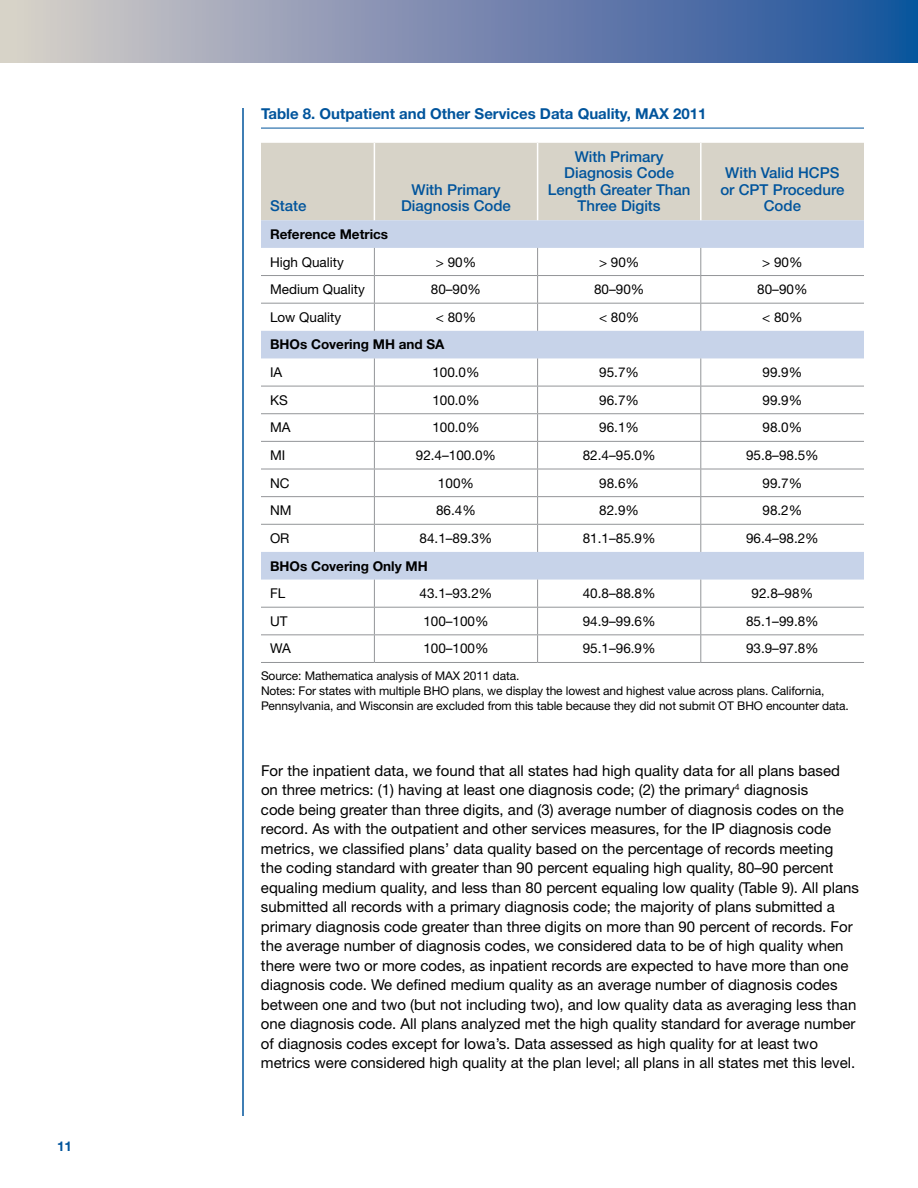
<style>
.page{position:relative;width:918px;height:1188px;background:#fff}
.page>*{position:absolute;margin:0;border:0;box-sizing:border-box;transform-origin:0 0}
.t1{font:15px/19.5px "Helvetica Neue LT Std";color:#000}
.table_head{font:500 15px/16.5px "Helvetica Neue LT Std";color:#00549c;text-align:center}
.t2{font:700 15px "Helvetica Neue LT Std";color:#00549c}
.table_text{font:13.5px "Helvetica Neue LT Std";color:#000}
.table_text-2{font:700 13.5px "Helvetica Neue LT Std";color:#000}
.t3{font:700 13.5px "Helvetica Neue LT Std";color:#00549c}
.t4{font:12px/15px "Helvetica Neue LT Std";letter-spacing:-.01em;color:#000}
</style>
<div class="page">
<hr style="left:242px;top:108px;width:2px;height:1008px;background:#00549c">
<div style="left:0;top:0;width:918px;height:63px;background:linear-gradient(to right,#dacdc8,#1a4e9b)"></div>
<hr style="left:261px;top:128px;width:603px;height:1px;background:#00549c">
<div style="left:261px;top:143px;width:603px;height:77px;background:#d7d3c8"></div>
<svg style="left:261px;top:220px;width:603px;height:360px"></svg>
<svg style="left:374px;top:248px;width:1px;height:83px"></svg>
<svg style="left:537px;top:248px;width:1px;height:83px"></svg>
<svg style="left:700px;top:248px;width:1px;height:83px"></svg>
<svg style="left:374px;top:358px;width:1px;height:194px"></svg>
<svg style="left:537px;top:358px;width:1px;height:194px"></svg>
<svg style="left:700px;top:358px;width:1px;height:194px"></svg>
<svg style="left:374px;top:580px;width:1px;height:82px"></svg>
<svg style="left:537px;top:580px;width:1px;height:82px"></svg>
<svg style="left:700px;top:580px;width:1px;height:82px"></svg>
<hr style="left:261px;top:275px;width:113px;height:1px;background:#939598">
<hr style="left:374px;top:275px;width:164px;height:1px;background:#939598">
<hr style="left:538px;top:275px;width:163px;height:1px;background:#939598">
<hr style="left:701px;top:275px;width:163px;height:1px;background:#939598">
<hr style="left:261px;top:303px;width:113px;height:1px;background:#939598">
<hr style="left:374px;top:303px;width:164px;height:1px;background:#939598">
<hr style="left:538px;top:303px;width:163px;height:1px;background:#939598">
<hr style="left:701px;top:303px;width:163px;height:1px;background:#939598">
<hr style="left:261px;top:386px;width:113px;height:1px;background:#939598">
<hr style="left:374px;top:386px;width:164px;height:1px;background:#939598">
<hr style="left:538px;top:386px;width:163px;height:1px;background:#939598">
<hr style="left:701px;top:386px;width:163px;height:1px;background:#939598">
<hr style="left:261px;top:413px;width:113px;height:1px;background:#939598">
<hr style="left:374px;top:413px;width:164px;height:1px;background:#939598">
<hr style="left:538px;top:413px;width:163px;height:1px;background:#939598">
<hr style="left:701px;top:413px;width:163px;height:1px;background:#939598">
<hr style="left:261px;top:441px;width:113px;height:1px;background:#939598">
<hr style="left:374px;top:441px;width:164px;height:1px;background:#939598">
<hr style="left:538px;top:441px;width:163px;height:1px;background:#939598">
<hr style="left:701px;top:441px;width:163px;height:1px;background:#939598">
<hr style="left:261px;top:469px;width:113px;height:1px;background:#939598">
<hr style="left:374px;top:469px;width:164px;height:1px;background:#939598">
<hr style="left:538px;top:469px;width:163px;height:1px;background:#939598">
<hr style="left:701px;top:469px;width:163px;height:1px;background:#939598">
<hr style="left:261px;top:496px;width:113px;height:1px;background:#939598">
<hr style="left:374px;top:496px;width:164px;height:1px;background:#939598">
<hr style="left:538px;top:496px;width:163px;height:1px;background:#939598">
<hr style="left:701px;top:496px;width:163px;height:1px;background:#939598">
<hr style="left:261px;top:524px;width:113px;height:1px;background:#939598">
<hr style="left:374px;top:524px;width:164px;height:1px;background:#939598">
<hr style="left:538px;top:524px;width:163px;height:1px;background:#939598">
<hr style="left:701px;top:524px;width:163px;height:1px;background:#939598">
<hr style="left:261px;top:607px;width:113px;height:1px;background:#939598">
<hr style="left:374px;top:607px;width:164px;height:1px;background:#939598">
<hr style="left:538px;top:607px;width:163px;height:1px;background:#939598">
<hr style="left:701px;top:607px;width:163px;height:1px;background:#939598">
<hr style="left:261px;top:634px;width:113px;height:1px;background:#939598">
<hr style="left:374px;top:634px;width:164px;height:1px;background:#939598">
<hr style="left:538px;top:634px;width:163px;height:1px;background:#939598">
<hr style="left:701px;top:634px;width:163px;height:1px;background:#939598">
<hr style="left:261px;top:662px;width:113px;height:1px;background:#939598">
<hr style="left:374px;top:662px;width:164px;height:1px;background:#939598">
<hr style="left:538px;top:662px;width:163px;height:1px;background:#939598">
<hr style="left:701px;top:662px;width:163px;height:1px;background:#939598">
<hr style="left:374px;top:143px;width:1px;height:77px;background:#fff">
<hr style="left:537px;top:143px;width:1px;height:77px;background:#fff">
<hr style="left:700px;top:143px;width:2px;height:77px;background:#fff">
<p class="t3" style="left:57px;top:1138px;width:17px">11</p>
<p class="t2" style="left:261px;top:104px;width:447px">Table 8. Outpatient and Other Services Data Quality, MAX 2011</p>
<p class="table_head" style="left:270px;top:198px;width:38px">State</p>
<p class="table_head" style="left:401px;top:181px;width:111px">With Primary<br>Diagnosis Code</p>
<p class="table_head" style="left:548px;top:148px;width:144px">With Primary<br>Diagnosis Code<br>Length Greater Than<br>Three Digits</p>
<p class="table_head" style="left:720px;top:165px;width:125px">With Valid HCPS or CPT Procedure<br>Code</p>
<p class="table_text-2" style="left:270px;top:226px;width:120px">Reference Metrics</p>
<p class="table_text" style="left:270px;top:254px;width:75px">High Quality</p>
<p class="table_text" style="left:436px;top:254px;width:42px">&gt; 90%</p>
<p class="table_text" style="left:599px;top:254px;width:42px">&gt; 90%</p>
<p class="table_text" style="left:762px;top:254px;width:42px">&gt; 90%</p>
<p class="table_text" style="left:270px;top:281px;width:96px">Medium Quality</p>
<p class="table_text" style="left:431px;top:281px;width:52px">80–90%</p>
<p class="table_text" style="left:594px;top:281px;width:52px">80–90%</p>
<p class="table_text" style="left:757px;top:281px;width:52px">80–90%</p>
<p class="table_text" style="left:270px;top:309px;width:73px">Low Quality</p>
<p class="table_text" style="left:436px;top:309px;width:42px">&lt; 80%</p>
<p class="table_text" style="left:599px;top:309px;width:42px">&lt; 80%</p>
<p class="table_text" style="left:762px;top:309px;width:42px">&lt; 80%</p>
<p class="table_text-2" style="left:270px;top:336px;width:176px">BHOs Covering MH and SA</p>
<p class="table_text" style="left:270px;top:364px;width:14px">IA</p>
<p class="table_text" style="left:432px;top:364px;width:49px">100.0%</p>
<p class="table_text" style="left:599px;top:364px;width:41px">95.7%</p>
<p class="table_text" style="left:763px;top:364px;width:41px">99.9%</p>
<p class="table_text" style="left:270px;top:392px;width:19px">KS</p>
<p class="table_text" style="left:432px;top:392px;width:49px">100.0%</p>
<p class="table_text" style="left:599px;top:392px;width:41px">96.7%</p>
<p class="table_text" style="left:763px;top:392px;width:41px">99.9%</p>
<p class="table_text" style="left:270px;top:419px;width:22px">MA</p>
<p class="table_text" style="left:432px;top:419px;width:49px">100.0%</p>
<p class="table_text" style="left:599px;top:419px;width:41px">96.1%</p>
<p class="table_text" style="left:763px;top:419px;width:41px">98.0%</p>
<p class="table_text" style="left:270px;top:447px;width:17px">MI</p>
<p class="table_text" style="left:416px;top:447px;width:82px">92.4–100.0%</p>
<p class="table_text" style="left:583px;top:447px;width:74px">82.4–95.0%</p>
<p class="table_text" style="left:746px;top:447px;width:74px">95.8–98.5%</p>
<p class="table_text" style="left:270px;top:475px;width:21px">NC</p>
<p class="table_text" style="left:438px;top:475px;width:38px">100%</p>
<p class="table_text" style="left:599px;top:475px;width:41px">98.6%</p>
<p class="table_text" style="left:763px;top:475px;width:41px">99.7%</p>
<p class="table_text" style="left:270px;top:502px;width:23px">NM</p>
<p class="table_text" style="left:436px;top:502px;width:41px">86.4%</p>
<p class="table_text" style="left:599px;top:502px;width:41px">82.9%</p>
<p class="table_text" style="left:763px;top:502px;width:41px">98.2%</p>
<p class="table_text" style="left:270px;top:530px;width:21px">OR</p>
<p class="table_text" style="left:420px;top:530px;width:74px">84.1–89.3%</p>
<p class="table_text" style="left:583px;top:530px;width:74px">81.1–85.9%</p>
<p class="table_text" style="left:746px;top:530px;width:74px">96.4–98.2%</p>
<p class="table_text-2" style="left:270px;top:557px;width:159px">BHOs Covering Only MH</p>
<p class="table_text" style="left:270px;top:585px;width:17px">FL</p>
<p class="table_text" style="left:420px;top:585px;width:74px">43.1–93.2%</p>
<p class="table_text" style="left:583px;top:585px;width:74px">40.8–88.8%</p>
<p class="table_text" style="left:752px;top:585px;width:63px">92.8–98%</p>
<p class="table_text" style="left:270px;top:613px;width:19px">UT</p>
<p class="table_text" style="left:423px;top:613px;width:67px">100–100%</p>
<p class="table_text" style="left:583px;top:613px;width:74px">94.9–99.6%</p>
<p class="table_text" style="left:746px;top:613px;width:74px">85.1–99.8%</p>
<p class="table_text" style="left:270px;top:641px;width:22px">WA</p>
<p class="table_text" style="left:423px;top:641px;width:67px">100–100%</p>
<p class="table_text" style="left:583px;top:641px;width:74px">95.1–96.9%</p>
<p class="table_text" style="left:746px;top:641px;width:74px">93.9–97.8%</p>
<p class="t4" style="left:261px;top:668px;width:260px">Source: Mathematica analysis of MAX 2011 data.</p>
<p class="t4" style="left:261px;top:683px;width:589px">Notes: For states with multiple BHO plans, we display the lowest and highest value across plans. California,<br>Pennsylvania, and Wisconsin are excluded from this table because they did not submit OT BHO encounter data.</p>
<p class="t1" style="left:261px;top:760px;width:599px">For the inpatient data, we found that all states had high quality data for all plans based on three metrics: (1) having at least one diagnosis code; (2) the primary<sup>4</sup> diagnosis<br>code being greater than three digits, and (3) average number of diagnosis codes on the record. As with the outpatient and other services measures, for the IP diagnosis code metrics, we classified plans’ data quality based on the percentage of records meeting<br>the coding standard with greater than 90 percent equaling high quality, 80–90 percent equaling medium quality, and less than 80 percent equaling low quality (Table 9). All plans submitted all records with a primary diagnosis code; the majority of plans submitted a primary diagnosis code greater than three digits on more than 90 percent of records. For the average number of diagnosis codes, we considered data to be of high quality when there were two or more codes, as inpatient records are expected to have more than one diagnosis code. We defined medium quality as an average number of diagnosis codes between one and two (but not including two), and low quality data as averaging less than one diagnosis code. All plans analyzed met the high quality standard for average number of diagnosis codes except for Iowa’s. Data assessed as high quality for at least two metrics were considered high quality at the plan level; all plans in all states met this level.</p>
</div>
